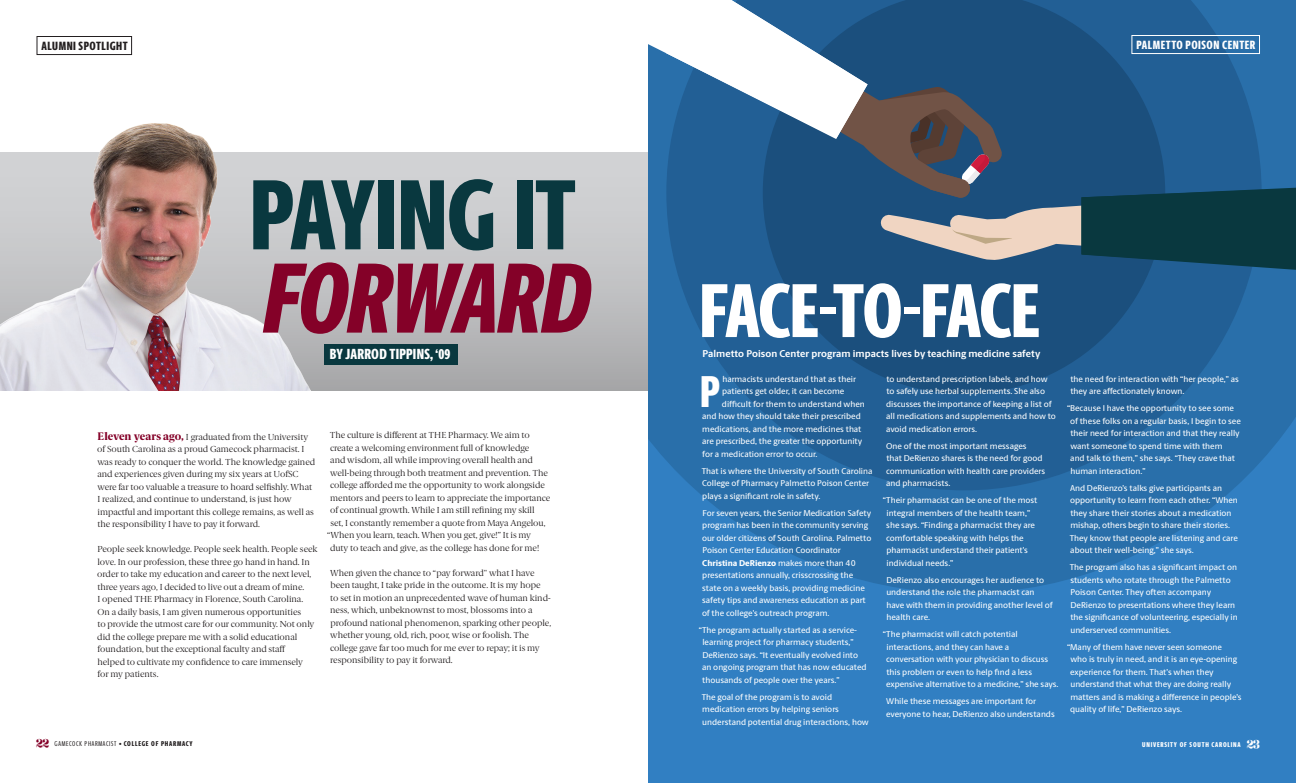
<style>
.page{position:relative;width:1296px;height:783px;background:#fff}
.page>*{position:absolute;margin:0;border:0;box-sizing:border-box;transform-origin:0 0}
.t1{font:800 100px "Berlingske Sans X Cn";letter-spacing:-.01em;color:#09383f}
.t2{font:italic 800 100px "Berlingske Sans X Cn";letter-spacing:-.01em;color:#840128}
.Berlingske_Serif_Bod{font:800 76.6px "Berlingske Sans X Cn";letter-spacing:-.03em;color:#fff}
.Berlingske_Serif_Bod-2{font:800 44.7px "Berlingske Sans X Cn";color:#fff}
.t3{font:800 14.7px "Berlingske Sans X Cn";letter-spacing:.015em;color:#fff}
.t4{font:800 12px "Berlingske Sans X Cn";letter-spacing:.045em;color:#fff}
.t5{font:800 12px "Berlingske Sans X Cn";letter-spacing:.045em;color:#231f20}
.Berlingske_Serif_Bod-3{font:700 10px "Berlingske Sans";letter-spacing:.005em;color:#fff}
.t6{font:8.8px/12.5px "Berlingske Serif";color:#231f20}
.Berlingske_Serif_Bod-4{font:500 8.5px/12.5px "Berlingske Sans";color:#fff}
.t7{font:7px "Berlingske Sans X Cn";letter-spacing:.105em;color:#231f20}
.t8{font:800 7px "Berlingske Sans X Cn";letter-spacing:.105em;color:#fff}
.s1{font-size:14.3px}
.s2{font-weight:800;font-size:11px;color:#840128}
.s3{font-family:"Karlie Extras";font-size:11px;color:#840128}
.s4{font-weight:500;font-size:6px}
.s5{font-weight:800}
.s6{font-family:"Karlie Extras";font-weight:400;font-size:11px}
</style>
<div class="page">
<div style="left:648px;top:0;width:648px;height:783px;background:#317fc2"></div>
<svg style="left:648px;top:270px;width:648px;height:323px;fill:#296faa"></svg>
<svg style="left:666px;top:270px;width:596px;height:220px;background:#25669e"></svg>
<svg style="left:763px;top:270px;width:402px;height:124px;background:#1d5485"></svg>
<div style="left:821px;top:307px;width:15px;height:6px;background:#fff"></div>
<div style="left:904px;top:307px;width:16px;height:6px;background:#fff"></div>
<svg style="left:648px;top:0;width:648px;height:270px;background:#3c688c"></svg>
<div style="left:1132px;top:35px;width:128px;height:19px;border:1px solid #fff"></div>
<div style="left:37px;top:36px;width:95px;height:19px;border:1px solid #231f20"></div>
<div style="left:0;top:152px;width:648px;height:238px;background:linear-gradient(to bottom,#d8d9db,#ababad)"></div>
<img style="left:0;top:123px;width:310px;height:267px">
<div style="left:324px;top:344px;width:133px;height:21px;background:#09383f"></div>
<p class="t5" style="left:41px;top:37px;width:88px">ALUMNI SPOTLIGHT</p>
<p class="t1" style="left:250px;top:140px;width:328px">PAYING IT</p>
<p class="t2" style="left:264px;top:225px;width:329px">FORWARD</p>
<p class="t3" style="left:330px;top:343px;width:122px">BY JARROD TIPPINS, <span class="s1">‘09</span></p>
<p class="t6" style="left:97px;top:430px;width:219px"><span class="s2">Eleven years ago,</span> I graduated from the University of South Carolina as a proud Gamecock pharmacist. I was ready to conquer the world. The knowledge gained and experiences given during my six years at UofSC were far too valuable a treasure to hoard selfishly. What I realized, and continue to understand, is just how impactful and important this college remains, as well as the responsibility I have to pay it forward.</p>
<p class="t6" style="left:97px;top:543px;width:222px">People seek knowledge. People seek health. People seek love. In our profession, these three go hand in hand. In order to take my education and career to the next level, three years ago, I decided to live out a dream of mine.<br>I opened THE Pharmacy in Florence, South Carolina.<br>On a daily basis, I am given numerous opportunities<br>to provide the utmost care for our community. Not only did the college prepare me with a solid educational foundation, but the exceptional faculty and staff<br>helped to cultivate my confidence to care immensely<br>for my patients.</p>
<p class="t6" style="left:330px;top:429px;width:201px">The culture is different at THE Pharmacy. We aim to</p>
<p class="t6" style="left:330px;top:441px;width:201px">create a welcoming environment full of knowledge</p>
<p class="t6" style="left:330px;top:454px;width:204px">and wisdom, all while improving overall health and</p>
<p class="t6" style="left:330px;top:466px;width:219px">well-being through both treatment and prevention. The</p>
<p class="t6" style="left:330px;top:479px;width:216px">college afforded me the opportunity to work alongside</p>
<p class="t6" style="left:330px;top:491px;width:221px">mentors and peers to learn to appreciate the importance</p>
<p class="t6" style="left:330px;top:504px;width:206px">of continual growth. While I am still refining my skill</p>
<p class="t6" style="left:330px;top:516px;width:217px">set, I constantly remember a quote from Maya Angelou,</p>
<p class="t6" style="left:327px;top:529px;width:205px">“When you learn, teach. When you get, give!” It is my</p>
<p class="t6" style="left:330px;top:541px;width:211px">duty to teach and give, as the college has done for me!</p>
<p class="t6" style="left:330px;top:566px;width:223px">When given the chance to “pay forward" what I have been taught, I take pride in the outcome. It is my hope<br>to set in motion an unprecedented wave of human kind&shy;ness, which, unbeknownst to most, blossoms into a profound national phenomenon, sparking other people, whether young, old, rich, poor, wise or foolish. The college gave far too much for me ever to repay; it is my responsibility to pay it forward.</p>
<p class="t7" style="left:36px;top:738px;width:158px"><span class="s3">22</span> GAMECOCK PHARMACIST <span class="s4">•</span> <span class="s5">COLLEGE OF PHARMACY</span></p>
<p class="t4" style="left:1136px;top:36px;width:120px">PALMETTO POISON CENTER</p>
<p class="Berlingske_Serif_Bod" style="left:699px;top:253px;width:341px">FACE TO FACE</p>
<p class="Berlingske_Serif_Bod-2" style="left:700px;top:358px;width:21px">P</p>
<p class="Berlingske_Serif_Bod-4" style="left:722px;top:372px;width:135px">harmacists understand that as their</p>
<p class="Berlingske_Serif_Bod-3" style="left:702px;top:346px;width:340px">Palmetto Poison Center program impacts lives by teaching medicine safety</p>
<p class="Berlingske_Serif_Bod-4" style="left:886px;top:372px;width:171px">to understand prescription labels, and how to safely use herbal supplements. She also discusses the importance of keeping a list of all medications and supplements and how to avoid medication errors.</p>
<p class="Berlingske_Serif_Bod-4" style="left:886px;top:439px;width:161px">One of the most important messages<br>that DeRienzo shares is the need for good communication with health care providers and pharmacists.</p>
<p class="Berlingske_Serif_Bod-4" style="left:886px;top:494px;width:153px;text-indent:-3px">“Their pharmacist can be one of the most integral members of the health team,” she says. “Finding a pharmacist they are comfortable speaking with helps the pharmacist understand their patient’s individual needs.”</p>
<p class="Berlingske_Serif_Bod-4" style="left:886px;top:573px;width:168px">DeRienzo also encourages her audience to understand the role the pharmacist can have with them in providing another level of health care.</p>
<p class="Berlingske_Serif_Bod-4" style="left:886px;top:628px;width:174px;text-indent:-3px">“The pharmacist will catch potential interactions, and they can have a conversation with your physician to discuss this problem or even to help find a less expensive alternative to a medicine,” she says.</p>
<p class="Berlingske_Serif_Bod-4" style="left:886px;top:695px;width:170px">While these messages are important for everyone to hear, DeRienzo also understands</p>
<p class="Berlingske_Serif_Bod-4" style="left:722px;top:385px;width:124px">patients get older, it can become</p>
<p class="Berlingske_Serif_Bod-4" style="left:722px;top:397px;width:144px">difficult for them to understand when</p>
<p class="Berlingske_Serif_Bod-4" style="left:702px;top:410px;width:160px">and how they should take their prescribed</p>
<p class="Berlingske_Serif_Bod-4" style="left:702px;top:422px;width:161px">medications, and the more medicines that</p>
<p class="Berlingske_Serif_Bod-4" style="left:702px;top:435px;width:162px">are prescribed, the greater the opportunity</p>
<p class="Berlingske_Serif_Bod-4" style="left:702px;top:447px;width:117px">for a medication error to occur.</p>
<p class="Berlingske_Serif_Bod-4" style="left:702px;top:464px;width:172px">That is where the University of South Carolina<br>College of Pharmacy Palmetto Poison Center plays a significant role in safety.</p>
<p class="Berlingske_Serif_Bod-4" style="left:702px;top:506px;width:171px">For seven years, the Senior Medication Safety program has been in the community serving our older citizens of South Carolina. Palmetto Poison Center Education Coordinator <span class="s5">Christina DeRienzo</span> makes more than 40 presentations annually, crisscrossing the state on a weekly basis, providing medicine safety tips and awareness education as part of the college’s outreach program.</p>
<p class="Berlingske_Serif_Bod-4" style="left:702px;top:623px;width:166px;text-indent:-3px">“The program actually started as a service&shy;learning project for pharmacy students,” DeRienzo says. “It eventually evolved into an ongoing program that has now educated thousands of people over the years.”</p>
<p class="Berlingske_Serif_Bod-4" style="left:702px;top:690px;width:169px">The goal of the program is to avoid medication errors by helping seniors understand potential drug interactions, how</p>
<p class="Berlingske_Serif_Bod-4" style="left:1070px;top:372px;width:170px">the need for interaction with “her people,” as they are affectionately known.</p>
<p class="Berlingske_Serif_Bod-4" style="left:1070px;top:402px;width:172px;text-indent:-3px">“Because I have the opportunity to see some of these folks on a regular basis, I begin to see their need for interaction and that they really want someone to spend time with them<br>and talk to them,” she says. “They crave that human interaction.”</p>
<p class="Berlingske_Serif_Bod-4" style="left:1070px;top:481px;width:170px">And DeRienzo’s talks give participants an opportunity to learn from each other. “When they share their stories about a medication mishap, others begin to share their stories.<br>They know that people are listening and care about their well-being,” she says.</p>
<p class="Berlingske_Serif_Bod-4" style="left:1070px;top:561px;width:169px">The program also has a significant impact on students who rotate through the Palmetto Poison Center. They often accompany DeRienzo to presentations where they learn the significance of volunteering, especially in underserved communities.</p>
<p class="Berlingske_Serif_Bod-4" style="left:1070px;top:640px;width:173px;text-indent:-3px">“Many of them have never seen someone<br>who is truly in need, and it is an eye-opening experience for them. That’s when they understand that what they are doing really matters and is making a difference in people’s quality of life,” DeRienzo says.</p>
<p class="t8" style="left:1142px;top:739px;width:119px">UNIVERSITY OF SOUTH CAROLINA <span class="s6">23</span></p>
</div>
